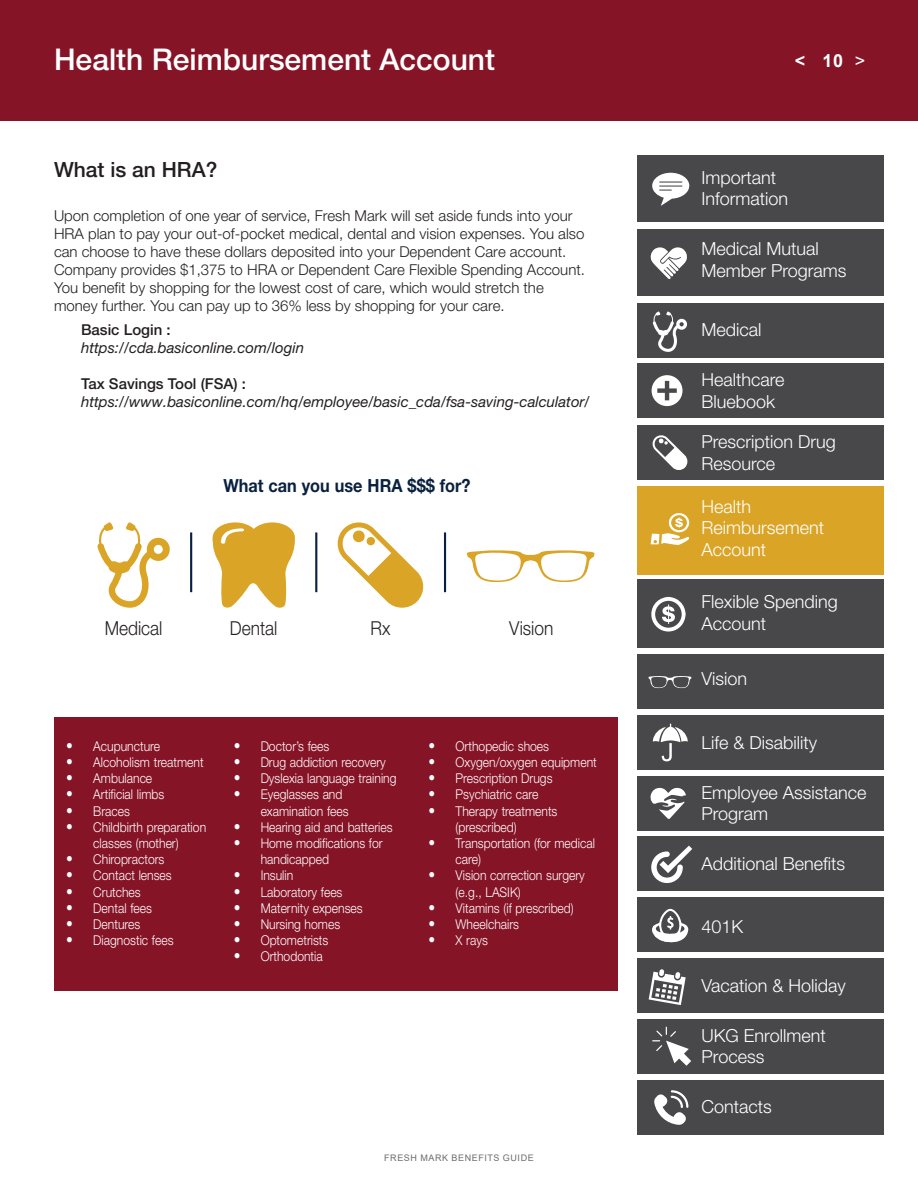
<style>
.page{position:relative;width:918px;height:1188px;background:#fff}
.page>*{position:absolute;margin:0;border:0;box-sizing:border-box;transform-origin:0 0}
.t1{font:500 30px "Helvetica Neue LT Pro";color:#fff}
.t2{font:500 21px "Helvetica Neue LT Pro";color:#231f20}
.body{font:300 19.2px "Helvetica Neue LT Pro";color:#231f20;scale:.9 1}
.body-2{font:700 18.15px "Helvetica Neue LT Pro";color:#09213f;scale:.9 1}
.t3{font:300 18px/21.6px "Helvetica Neue LT Pro";color:#fff}
.t4{font:700 18px "Arial";color:#fff}
.t5{font:300 15px/18px "Helvetica Neue LT Pro";color:#231f20}
.t6{font:italic 15px "Helvetica Neue LT Pro";color:#231f20}
.t7{font:500 15px "Helvetica Neue LT Pro";color:#231f20}
.t8{font:300 13.5px/16.2px "Helvetica Neue LT Pro";color:#fff;scale:.9 1}
.t9{font:9px "Arial";letter-spacing:.065em;color:#6c6d70}
.s1{font-size:15px}
.s2{font-weight:400}
</style>
<div class="page">
<div style="left:0;top:0;width:918px;height:121px;background:#861427"></div>
<div style="left:637px;top:229px;width:247px;height:67px;background:#48484b"></div>
<div style="left:637px;top:155px;width:247px;height:67px;background:#48484b"></div>
<div style="left:637px;top:303px;width:247px;height:54px;background:#48484b"></div>
<div style="left:637px;top:363px;width:247px;height:55px;background:#48484b"></div>
<div style="left:637px;top:425px;width:247px;height:55px;background:#48484b"></div>
<div style="left:637px;top:486px;width:247px;height:88px;background:#daa426"></div>
<div style="left:637px;top:580px;width:247px;height:68px;background:#48484b"></div>
<div style="left:637px;top:715px;width:247px;height:54px;background:#48484b"></div>
<div style="left:637px;top:776px;width:247px;height:54px;background:#48484b"></div>
<div style="left:637px;top:897px;width:247px;height:55px;background:#48484b"></div>
<div style="left:637px;top:958px;width:247px;height:55px;background:#48484b"></div>
<div style="left:637px;top:1019px;width:247px;height:54px;background:#48484b"></div>
<div style="left:637px;top:1080px;width:247px;height:54px;background:#48484b"></div>
<div style="left:637px;top:837px;width:247px;height:54px;background:#48484b"></div>
<div style="left:637px;top:654px;width:247px;height:55px;background:#48484b"></div>
<svg style="left:653px;top:311px;width:34px;height:41px"></svg>
<svg style="left:648px;top:676px;width:44px;height:12px"></svg>
<svg style="left:653px;top:724px;width:35px;height:37px"></svg>
<svg style="left:650px;top:247px;width:37px;height:32px"></svg>
<svg style="left:651px;top:513px;width:38px;height:32px"></svg>
<svg style="left:652px;top:173px;width:37px;height:33px"></svg>
<svg style="left:654px;top:1090px;width:34px;height:35px"></svg>
<svg style="left:652px;top:435px;width:36px;height:35px"></svg>
<svg style="left:652px;top:908px;width:36px;height:35px"></svg>
<svg style="left:651px;top:597px;width:35px;height:35px"></svg>
<svg style="left:649px;top:969px;width:37px;height:36px"></svg>
<svg style="left:651px;top:846px;width:41px;height:37px"></svg>
<svg style="left:652px;top:375px;width:31px;height:31px"></svg>
<svg style="left:650px;top:787px;width:36px;height:32px"></svg>
<svg style="left:652px;top:1026px;width:39px;height:40px"></svg>
<div style="left:54px;top:717px;width:564px;height:274px;background:#861427"></div>
<svg style="left:212px;top:522px;width:83px;height:86px"></svg>
<svg style="left:97px;top:522px;width:73px;height:86px"></svg>
<svg style="left:466px;top:550px;width:129px;height:32px"></svg>
<svg style="left:337px;top:522px;width:87px;height:86px"></svg>
<hr style="left:190px;top:532px;width:2px;height:60px;background:#09213f">
<hr style="left:315px;top:532px;width:2px;height:60px;background:#09213f">
<hr style="left:444px;top:532px;width:2px;height:60px;background:#09213f">
<p class="t1" style="left:54px;top:41px;width:443px">Health Reimbursement Account</p>
<p class="t2" style="left:54px;top:157px;width:165px">What is an HRA?</p>
<p class="t5" style="left:54px;top:206px;width:533px">Upon completion of one year of service, Fresh Mark will set aside funds into your HRA plan to pay your out-of-pocket medical, dental and vision expenses. You also can choose to have these dollars deposited into your Dependent Care account.<br>Company provides $1,375 to HRA or Dependent Care Flexible Spending Account.<br>You benefit by shopping for the lowest cost of care, which would stretch the money further. You can pay up to 36% less by shopping for your care.</p>
<p class="t7" style="left:81px;top:321px;width:91px">Basic Login :</p>
<p class="t6" style="left:81px;top:339px;width:225px">https://cda.basiconline.com/login</p>
<p class="t7" style="left:81px;top:375px;width:166px">Tax Savings Tool (FSA) :</p>
<p class="t6" style="left:81px;top:393px;width:510px">https://www.basiconline.com/hq/employee/basic_cda/fsa-saving-calculator/</p>
<p class="body-2" style="left:223px;top:475px;width:276px">What can you use HRA $$$ for?</p>
<p class="body" style="left:105px;top:616px;width:66px">Medical</p>
<p class="body" style="left:230px;top:616px;width:54px">Dental</p>
<p class="body" style="left:370px;top:616px;width:24px">Rx</p>
<p class="body" style="left:509px;top:616px;width:50px">Vision</p>
<p class="t8" style="left:66px;top:738px;width:106px"><span class="s1">•</span> Acupuncture</p>
<p class="t8" style="left:66px;top:754px;width:154px"><span class="s1">•</span> Alcoholism treatment</p>
<p class="t8" style="left:66px;top:770px;width:97px"><span class="s1">•</span> Ambulance</p>
<p class="t8" style="left:66px;top:786px;width:110px"><span class="s1">•</span> Artificial limbs</p>
<p class="t8" style="left:66px;top:802px;width:72px"><span class="s1">•</span> Braces</p>
<p class="t8" style="left:66px;top:819px;width:157px;text-align:center"><span class="s1">•</span> Childbirth preparation classes (mother)</p>
<p class="t8" style="left:66px;top:851px;width:111px"><span class="s1">•</span> Chiropractors</p>
<p class="t8" style="left:66px;top:867px;width:119px"><span class="s1">•</span> Contact lenses</p>
<p class="t8" style="left:66px;top:883px;width:84px"><span class="s1">•</span> Crutches</p>
<p class="t8" style="left:66px;top:900px;width:97px"><span class="s1">•</span> Dental fees</p>
<p class="t8" style="left:66px;top:916px;width:84px"><span class="s1">•</span> Dentures</p>
<p class="t8" style="left:66px;top:932px;width:121px"><span class="s1">•</span> Diagnostic fees</p>
<p class="t8" style="left:234px;top:738px;width:108px"><span class="s1">•</span> Doctor’s fees</p>
<p class="t8" style="left:234px;top:754px;width:171px"><span class="s1">•</span> Drug addiction recovery</p>
<p class="t8" style="left:234px;top:770px;width:183px"><span class="s1">•</span> Dyslexia language training</p>
<p class="t8" style="left:261px;top:786px;width:99px;text-indent:-27px"><span class="s1">•</span> Eyeglasses and examination fees</p>
<p class="t8" style="left:234px;top:819px;width:178px"><span class="s1">•</span> Hearing aid and batteries</p>
<p class="t8" style="left:261px;top:835px;width:137px;text-indent:-27px"><span class="s1">•</span> Home modifications for handicapped</p>
<p class="t8" style="left:234px;top:867px;width:68px"><span class="s1">•</span> Insulin</p>
<p class="t8" style="left:234px;top:883px;width:122px"><span class="s1">•</span> Laboratory fees</p>
<p class="t8" style="left:234px;top:900px;width:145px"><span class="s1">•</span> Maternity expenses</p>
<p class="t8" style="left:234px;top:916px;width:120px"><span class="s1">•</span> Nursing homes</p>
<p class="t8" style="left:234px;top:932px;width:107px"><span class="s1">•</span> Optometrists</p>
<p class="t8" style="left:234px;top:948px;width:101px"><span class="s1">•</span> Orthodontia</p>
<p class="t8" style="left:429px;top:738px;width:135px"><span class="s1">•</span> Orthopedic shoes</p>
<p class="t8" style="left:429px;top:754px;width:188px"><span class="s1">•</span> Oxygen/oxygen equipment</p>
<p class="t8" style="left:429px;top:770px;width:139px"><span class="s1">•</span> Prescription Drugs</p>
<p class="t8" style="left:429px;top:786px;width:123px"><span class="s1">•</span> Psychiatric care</p>
<p class="t8" style="left:456px;top:802px;width:115px;text-indent:-27px"><span class="s1">•</span> Therapy treatments (prescribed)</p>
<p class="t8" style="left:456px;top:835px;width:156px;text-indent:-27px"><span class="s1">•</span> Transportation (for medical care)</p>
<p class="t8" style="left:456px;top:867px;width:145px;text-indent:-27px"><span class="s1">•</span> Vision correction surgery (e.g., LASIK)</p>
<p class="t8" style="left:429px;top:900px;width:163px"><span class="s1">•</span> Vitamins (if prescribed)</p>
<p class="t8" style="left:429px;top:916px;width:102px"><span class="s1">•</span> Wheelchairs</p>
<p class="t8" style="left:429px;top:932px;width:67px"><span class="s1">•</span> X rays</p>
<p class="t9" style="left:384px;top:1152px;width:151px">FRESH MARK BENEFITS GUIDE</p>
<h3 class="t4" style="left:795px;top:48px;width:72px">&lt; 10 <span class="s2">&gt;</span></h3>
<p class="t3" style="left:702px;top:166px;width:76px">Important</p>
<p class="t3" style="left:702px;top:188px;width:88px">Information</p>
<p class="t3" style="left:702px;top:238px;width:119px">Medical Mutual</p>
<p class="t3" style="left:702px;top:259px;width:147px">Member Programs</p>
<p class="t3" style="left:702px;top:319px;width:62px">Medical</p>
<p class="t3" style="left:702px;top:369px;width:85px">Healthcare<br>Bluebook</p>
<p class="t3" style="left:702px;top:431px;width:136px">Prescription Drug<br>Resource</p>
<p class="t3" style="left:702px;top:495px;width:51px">Health</p>
<p class="t3" style="left:702px;top:517px;width:124px">Reimbursement</p>
<p class="t3" style="left:702px;top:539px;width:66px">Account</p>
<p class="t3" style="left:702px;top:591px;width:138px">Flexible Spending</p>
<p class="t3" style="left:702px;top:612px;width:66px">Account</p>
<p class="t3" style="left:702px;top:667px;width:47px">Vision</p>
<p class="t3" style="left:702px;top:731px;width:117px">Life &amp; Disability</p>
<p class="t3" style="left:702px;top:781px;width:167px">Employee Assistance<br>Program</p>
<p class="t3" style="left:702px;top:852px;width:145px">Additional Benefits</p>
<p class="t3" style="left:702px;top:915px;width:43px">401K</p>
<p class="t3" style="left:702px;top:974px;width:146px">Vacation &amp; Holiday</p>
<p class="t3" style="left:702px;top:1024px;width:126px">UKG Enrollment<br>Process</p>
<p class="t3" style="left:702px;top:1095px;width:72px">Contacts</p>
</div>
